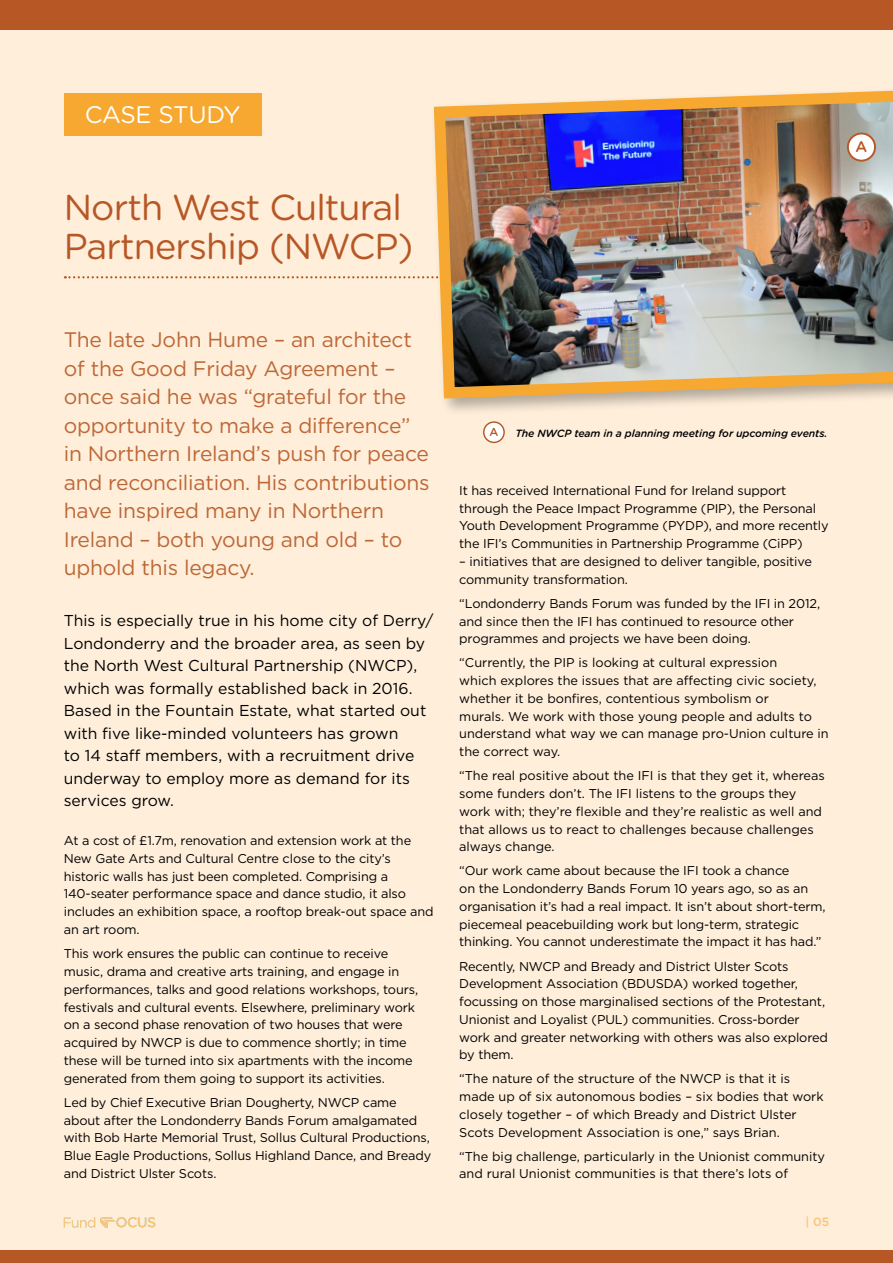
<style>
.page{position:relative;width:893px;height:1263px;background:#feeeda}
.page>*{position:absolute;margin:0;border:0;box-sizing:border-box;transform-origin:0 0}
.t1{font:36px/39px "Gotham Rounded";letter-spacing:-.025em;color:#b75725}
.t2{font:24px "Gotham Rounded";letter-spacing:-.01em;color:#fff}
.t3{font:21px/28.5px "Gotham";letter-spacing:-.01em;color:#bd6736}
.t4{font:15.75px/22.5px "Gotham";color:#000}
.t5{font:500 15.3px "Gotham Rounded";color:#b75725}
.t6{font:12.75px/17.7px "Gotham";letter-spacing:-.01em;color:#000}
.t7{font:500 12px "Gotham";color:#fbc476}
.t8{font:500 11.55px "Gotham Rounded";color:#b75725}
.t9{font:italic 500 10.5px "Gotham Rounded";letter-spacing:-.01em;color:#000}
</style>
<div class="page">
<svg style="left:65px;top:276px;width:363px;height:2px"></svg>
<div style="left:64px;top:94px;width:197px;height:42px;background:#f7a831"></div>
<div style="left:0;top:0;width:893px;height:30px;background:#b75725"></div>
<div style="left:0;top:1250px;width:893px;height:13px;background:#b75725"></div>
<div style="left:484px;top:422px;width:20px;height:20px;background:#fff;border-radius:50%"></div>
<div style="left:483px;top:421px;width:22px;height:22px;border:1px solid #b75725;border-radius:50%"></div>
<svg style="left:64px;top:1217px;width:91px;height:11px"></svg>
<div style="left:430px;top:86px;width:463px;height:330px;background:#000;opacity:.3"></div>
<img style="left:428px;top:86px;width:465px;height:318px">
<div style="left:848px;top:134px;width:27px;height:27px;background:#fff;border-radius:50%"></div>
<div style="left:847px;top:133px;width:29px;height:29px;border:2px solid #b75725;border-radius:50%"></div>
<p class="t2" style="left:85px;top:98px;width:157px">CASE STUDY</p>
<p class="t1" style="left:64px;top:186px;width:351px">North West Cultural<br>Partnership (NWCP)</p>
<p class="t3" style="left:64px;top:325px;width:367px">The late John Hume – an architect of the Good Friday Agreement – once said he was “grateful for the opportunity to make a difference” in Northern Ireland’s push for peace and reconciliation. His contributions have inspired many in Northern<br>Ireland – both young and old – to uphold this legacy.</p>
<p class="t4" style="left:64px;top:609px;width:371px">This is especially true in his home city of Derry/ Londonderry and the broader area, as seen by the North West Cultural Partnership (NWCP), which was formally established back in 2016.<br>Based in the Fountain Estate, what started out with five like-minded volunteers has grown<br>to 14 staff members, with a recruitment drive underway to employ more as demand for its services grow.</p>
<p class="t6" style="left:64px;top:831px;width:371px">At a cost of £1.7m, renovation and extension work at the New Gate Arts and Cultural Centre close to the city’s historic walls has just been completed. Comprising a 140-seater performance space and dance studio, it also includes an exhibition space, a rooftop break-out space and an art room.</p>
<p class="t6" style="left:64px;top:944px;width:356px">This work ensures the public can continue to receive music, drama and creative arts training, and engage in performances, talks and good relations workshops, tours, festivals and cultural events. Elsewhere, preliminary work on a second phase renovation of two houses that were acquired by NWCP is due to commence shortly; in time these will be turned into six apartments with the income generated from them going to support its activities.</p>
<p class="t6" style="left:64px;top:1093px;width:369px">Led by Chief Executive Brian Dougherty, NWCP came about after the Londonderry Bands Forum amalgamated with Bob Harte Memorial Trust, Sollus Cultural Productions, Blue Eagle Productions, Sollus Highland Dance, and Bready and District Ulster Scots.</p>
<p class="t8" style="left:489px;top:424px;width:10px">A</p>
<p class="t9" style="left:515px;top:425px;width:314px">The NWCP team in a planning meeting for upcoming events.</p>
<p class="t6" style="left:459px;top:481px;width:371px">It has received International Fund for Ireland support through the Peace Impact Programme (PIP), the Personal Youth Development Programme (PYDP), and more recently the IFI’s Communities in Partnership Programme (CiPP)</p>
<p class="t6" style="left:459px;top:552px;width:354px">– initiatives that are designed to deliver tangible, positive community transformation.</p>
<p class="t6" style="left:459px;top:594px;width:362px">“Londonderry Bands Forum was funded by the IFI in 2012, and since then the IFI has continued to resource other programmes and projects we have been doing.</p>
<p class="t6" style="left:459px;top:654px;width:371px">“Currently, the PIP is looking at cultural expression<br>which explores the issues that are affecting civic society, whether it be bonfires, contentious symbolism or<br>murals. We work with those young people and adults to understand what way we can manage pro-Union culture in the correct way.</p>
<p class="t6" style="left:459px;top:767px;width:367px">“The real positive about the IFI is that they get it, whereas some funders don’t. The IFI listens to the groups they work with; they’re flexible and they’re realistic as well and that allows us to react to challenges because challenges always change.</p>
<p class="t6" style="left:459px;top:862px;width:368px">“Our work came about because the IFI took a chance<br>on the Londonderry Bands Forum 10 years ago, so as an organisation it’s had a real impact. It isn’t about short-term, piecemeal peacebuilding work but long-term, strategic thinking. You cannot underestimate the impact it has had.”</p>
<p class="t6" style="left:459px;top:957px;width:370px">Recently, NWCP and Bready and District Ulster Scots Development Association (BDUSDA) worked together, focussing on those marginalised sections of the Protestant, Unionist and Loyalist (PUL) communities. Cross-border work and greater networking with others was also explored by them.</p>
<p class="t6" style="left:459px;top:1070px;width:366px">“The nature of the structure of the NWCP is that it is made up of six autonomous bodies – six bodies that work closely together – of which Bready and District Ulster Scots Development Association is one,” says Brian.</p>
<p class="t6" style="left:459px;top:1147px;width:367px">“The big challenge, particularly in the Unionist community and rural Unionist communities is that there’s lots of</p>
<p class="t7" style="left:805px;top:1214px;width:25px">| 05</p>
<p class="t5" style="left:855px;top:136px;width:13px">A</p>
</div>
